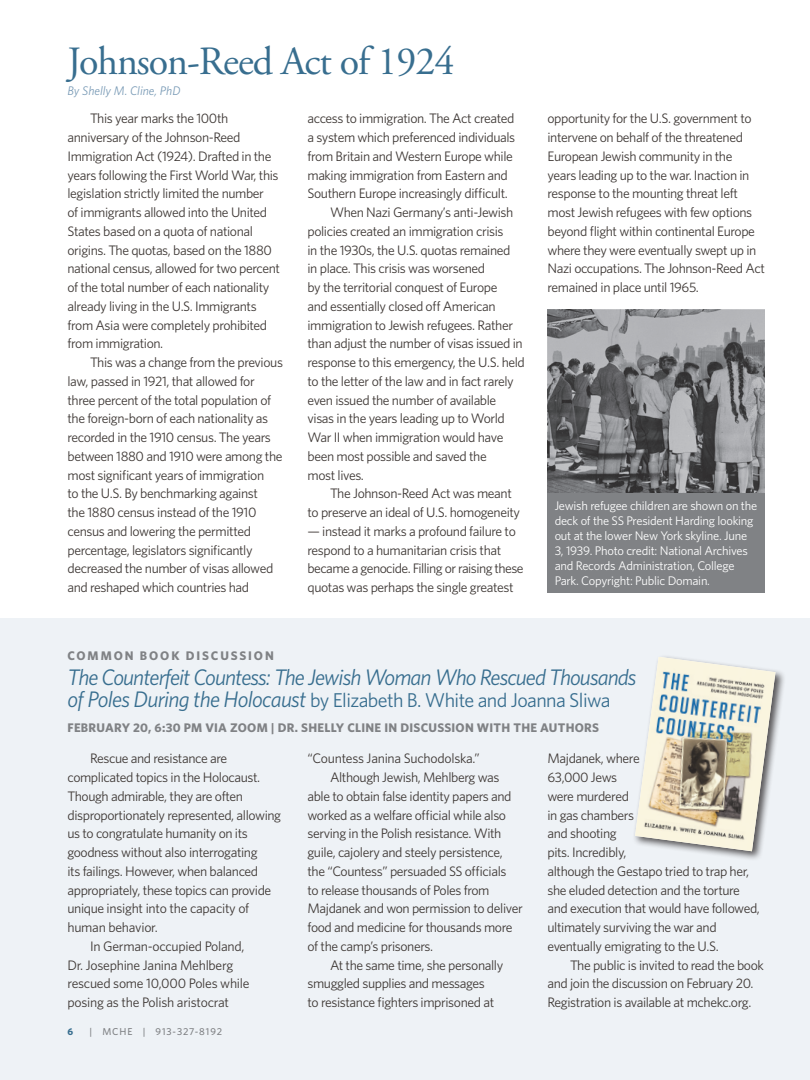
<style>
.page{position:relative;width:810px;height:1080px;background:#fff}
.page>*{position:absolute;margin:0;border:0;box-sizing:border-box;transform-origin:0 0}
.Subheadline_10_point_GSBold{font:40px "Adobe Garamond Pro";letter-spacing:-.025em;color:#386e8f}
._11-15_Whitney_Book_Blue{font:italic 22.5px "Whitney";letter-spacing:-.04em;color:#386e8f}
._11-15_Whitney_Book_Blue-2{font:20px "Whitney";letter-spacing:-.03em;color:#386e8f}
._11-15_Whitney_Book_Gray{font:13.75px/18.8px "Whitney";letter-spacing:-.03em;color:#3e3835}
._11-15_Whitney_Book_Blue-3{font:13.75px/18.8px "Whitney";letter-spacing:-.03em;color:#3e3835}
.Photo_Caption{font:12.5px/15px "Whitney";letter-spacing:-.02em;color:#fff}
.Listing_of_event_particulars{font:700 12.5px "Whitney";letter-spacing:.02em;color:#808285}
.Subheadline_10_point_GSBold-2{font:700 12.5px "Whitney";letter-spacing:.15em;color:#808285}
.Subheadline_10_point_GSBold-3{font:italic 12.5px "Whitney";color:#7b9cb7}
.t1{font:500 10px "Whitney";letter-spacing:.09em;color:#808285}
.t2{font:700 10px "Whitney";color:#386e8f}
.s1{font-style:italic;font-size:22.5px}
</style>
<div class="page">
<img style="left:548px;top:310px;width:217px;height:183px">
<div style="left:548px;top:493px;width:217px;height:99px;background:#808285"></div>
<div style="left:0;top:619px;width:810px;height:461px;background:#eef2f6"></div>
<div style="left:633px;top:654px;width:153px;height:208px;background:#231f20;opacity:.75"></div>
<img style="left:635px;top:657px;width:141px;height:194px">
<p class="Subheadline_10_point_GSBold" style="left:68px;top:37px;width:389px">Johnson-Reed Act of 1924</p>
<p class="Subheadline_10_point_GSBold-3" style="left:68px;top:83px;width:114px">By Shelly M. Cline, PhD</p>
<p class="_11-15_Whitney_Book_Gray" style="left:68px;top:109px;width:214px;text-indent:22px">This year marks the 100th anniversary of the Johnson-Reed Immigration Act (1924). Drafted in the years following the First World War, this legislation strictly limited the number<br>of immigrants allowed into the United States based on a quota of national origins. The quotas, based on the 1880 national census, allowed for two percent of the total number of each nationality already living in the U.S. Immigrants from Asia were completely prohibited from immigration.</p>
<p class="_11-15_Whitney_Book_Gray" style="left:68px;top:353px;width:217px;text-indent:22px">This was a change from the previous law, passed in 1921, that allowed for three percent of the total population of the foreign-born of each nationality as recorded in the 1910 census. The years between 1880 and 1910 were among the most significant years of immigration<br>to the U.S. By benchmarking against<br>the 1880 census instead of the 1910 census and lowering the permitted percentage, legislators significantly decreased the number of visas allowed and reshaped which countries had</p>
<p class="_11-15_Whitney_Book_Gray" style="left:308px;top:109px;width:209px">access to immigration. The Act created a system which preferenced individuals from Britain and Western Europe while making immigration from Eastern and Southern Europe increasingly difficult.</p>
<p class="_11-15_Whitney_Book_Gray" style="left:308px;top:203px;width:219px;text-indent:22px">When Nazi Germany’s anti-Jewish policies created an immigration crisis<br>in the 1930s, the U.S. quotas remained<br>in place. This crisis was worsened<br>by the territorial conquest of Europe<br>and essentially closed off American immigration to Jewish refugees. Rather than adjust the number of visas issued in response to this emergency, the U.S. held to the letter of the law and in fact rarely even issued the number of available visas in the years leading up to World War II when immigration would have been most possible and saved the<br>most lives.</p>
<p class="_11-15_Whitney_Book_Gray" style="left:308px;top:484px;width:214px;text-indent:22px">The Johnson-Reed Act was meant to preserve an ideal of U.S. homogeneity</p>
<p class="_11-15_Whitney_Book_Gray" style="left:308px;top:522px;width:218px">— instead it marks a profound failure to respond to a humanitarian crisis that became a genocide. Filling or raising these quotas was perhaps the single greatest</p>
<p class="_11-15_Whitney_Book_Gray" style="left:548px;top:109px;width:219px">opportunity for the U.S. government to intervene on behalf of the threatened European Jewish community in the<br>years leading up to the war. Inaction in response to the mounting threat left most Jewish refugees with few options beyond flight within continental Europe where they were eventually swept up in Nazi occupations. The Johnson-Reed Act remained in place until 1965.</p>
<p class="Photo_Caption" style="left:555px;top:498px;width:204px">Jewish refugee children are shown on the deck of the SS President Harding looking out at the lower New York skyline. June 3, 1939. Photo credit: National Archives and Records Administration, College Park. Copyright: Public Domain.</p>
<p class="Subheadline_10_point_GSBold-2" style="left:68px;top:647px;width:208px">COMMON BOOK DISCUSSION</p>
<p class="_11-15_Whitney_Book_Blue" style="left:68px;top:662px;width:570px">The Counterfeit Countess: The Jewish Woman Who Rescued Thousands</p>
<p class="_11-15_Whitney_Book_Blue-2" style="left:68px;top:687px;width:545px"><span class="s1">of Poles During the Holocaust</span> by Elizabeth B. White and Joanna Sliwa</p>
<p class="Listing_of_event_particulars" style="left:68px;top:720px;width:533px">FEBRUARY 20, 6:30 PM VIA ZOOM | DR. SHELLY CLINE IN DISCUSSION WITH THE AUTHORS</p>
<p class="_11-15_Whitney_Book_Blue-3" style="left:68px;top:749px;width:215px;text-indent:22px">Rescue and resistance are complicated topics in the Holocaust.<br>Though admirable, they are often disproportionately represented, allowing us to congratulate humanity on its goodness without also interrogating<br>its failings. However, when balanced appropriately, these topics can provide unique insight into the capacity of human behavior.</p>
<p class="_11-15_Whitney_Book_Blue-3" style="left:68px;top:937px;width:184px;text-indent:22px">In German-occupied Poland,<br>Dr. Josephine Janina Mehlberg rescued some 10,000 Poles while posing as the Polish aristocrat</p>
<p class="_11-15_Whitney_Book_Blue-3" style="left:308px;top:749px;width:174px">“Countess Janina Suchodolska.”</p>
<p class="_11-15_Whitney_Book_Blue-3" style="left:308px;top:768px;width:217px;text-indent:22px">Although Jewish, Mehlberg was able to obtain false identity papers and worked as a welfare official while also serving in the Polish resistance. With guile, cajolery and steely persistence, the “Countess” persuaded SS officials<br>to release thousands of Poles from Majdanek and won permission to deliver food and medicine for thousands more of the camp’s prisoners.</p>
<p class="_11-15_Whitney_Book_Blue-3" style="left:308px;top:955px;width:197px;text-indent:22px">At the same time, she personally smuggled supplies and messages<br>to resistance fighters imprisoned at</p>
<p class="_11-15_Whitney_Book_Blue-3" style="left:548px;top:749px;width:214px">Majdanek, where<br>63,000 Jews<br>were murdered<br>in gas chambers<br>and shooting<br>pits. Incredibly,<br>although the Gestapo tried to trap her, she eluded detection and the torture and execution that would have followed, ultimately surviving the war and eventually emigrating to the U.S.</p>
<p class="_11-15_Whitney_Book_Blue-3" style="left:548px;top:955px;width:218px;text-indent:22px">The public is invited to read the book and join the discussion on February 20.<br>Registration is available at mchekc.org.</p>
<p class="t2" style="left:68px;top:1025px;width:7px">6</p>
<p class="t1" style="left:90px;top:1025px;width:134px">| MCHE | 913-327-8192</p>
</div>
